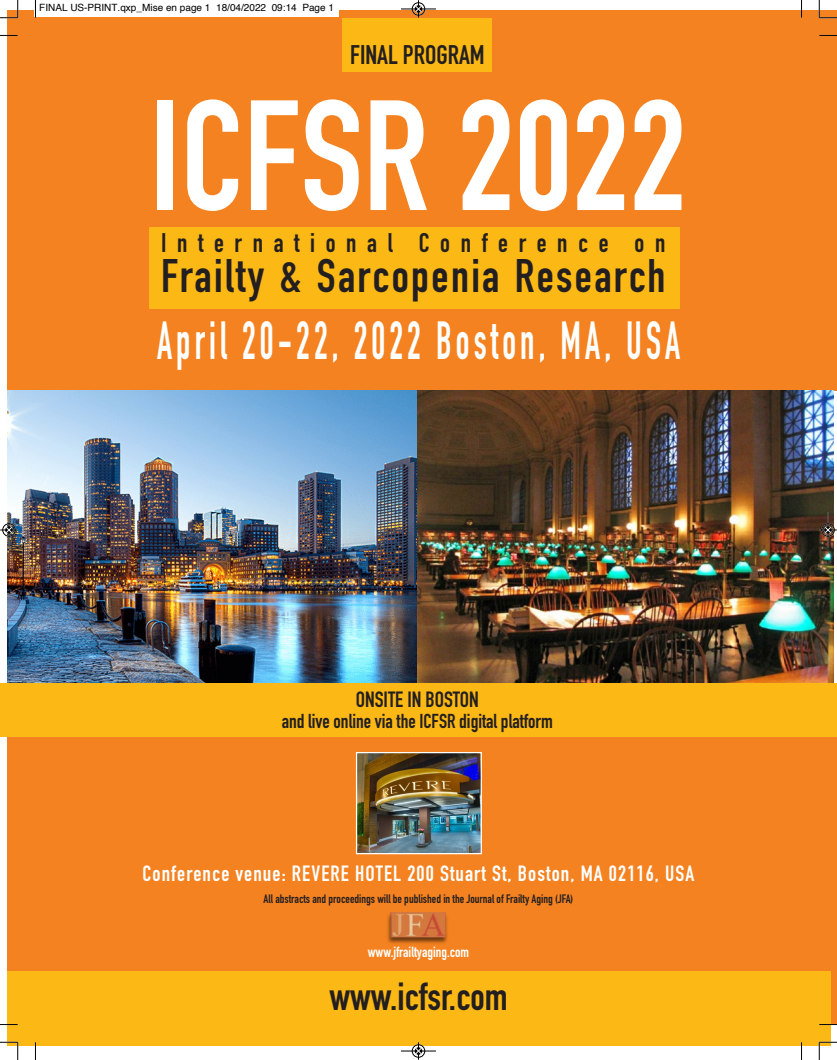
<style>
.page{position:relative;width:837px;height:1060px;background:#fff}
.page>*{position:absolute;margin:0;border:0;box-sizing:border-box;transform-origin:0 0}
.t1{font:154px "DIN Engschrift";color:#fff}
.t2{font:52.88px "DIN Engschrift";letter-spacing:.11em;color:#fff;scale:.7 1}
.t3{font:46.38px "DIN Engschrift";letter-spacing:.05em;color:#231f20}
.t4{font:38.62px "DIN Engschrift";color:#231f20}
.t5{font:26.62px "DIN Engschrift";letter-spacing:.4em;color:#231f20}
.t6{font:26.62px "DIN Engschrift";color:#231f20}
.t7{font:21.75px "DIN Engschrift";letter-spacing:.05em;color:#fff}
.t8{font:21.75px "DIN Engschrift";color:#231f20}
.t9{font:19.88px "DIN Engschrift";color:#231f20}
.t10{font:14.5px "DIN Engschrift";color:#fff}
.t11{font:12.12px "DIN Engschrift";color:#231f20}
.t12{font:10px "Helvetica";color:#000}
</style>
<div class="page">
<div style="left:7px;top:10px;width:829px;height:1014px;background:#f58220"></div>
<div style="left:7px;top:971px;width:823px;height:74px;background:#fcb814"></div>
<img style="left:358px;top:754px;width:121px;height:98px">
<div style="left:356px;top:752px;width:125px;height:102px;border:1px solid #fff"></div>
<div style="left:149px;top:227px;width:530px;height:81px;background:#fcb814"></div>
<img style="left:387px;top:912px;width:61px;height:32px">
<img style="left:390px;top:912px;width:55px;height:25px">
<img style="left:7px;top:391px;width:410px;height:292px">
<img style="left:417px;top:391px;width:416px;height:292px">
<div style="left:0;top:683px;width:836px;height:53px;background:#fcb814"></div>
<div style="left:342px;top:18px;width:149px;height:53px;background:#fcb814"></div>
<div style="left:34px;top:0;width:305px;height:16px;background:#fff"></div>
<svg style="left:35px;top:0;width:1px;height:18px"></svg>
<svg style="left:0;top:35px;width:18px;height:1px"></svg>
<svg style="left:801px;top:0;width:1px;height:18px"></svg>
<svg style="left:819px;top:35px;width:17px;height:1px"></svg>
<svg style="left:35px;top:1042px;width:1px;height:17px"></svg>
<svg style="left:0;top:1024px;width:18px;height:1px"></svg>
<svg style="left:800px;top:1042px;width:2px;height:17px"></svg>
<svg style="left:819px;top:1024px;width:17px;height:1px"></svg>
<svg style="left:0;top:0;width:19px;height:19px"></svg>
<svg style="left:818px;top:0;width:18px;height:19px"></svg>
<svg style="left:0;top:1041px;width:19px;height:18px"></svg>
<svg style="left:818px;top:1041px;width:18px;height:18px"></svg>
<div style="left:411px;top:2px;width:14px;height:14px;border:1px solid #fff;border-radius:50%"></div>
<hr style="left:401px;top:9px;width:35px;height:1px;background:#000">
<div style="left:412px;top:3px;width:13px;height:12px;border:1px solid #000;border-radius:50%"></div>
<svg style="left:415px;top:0;width:6px;height:18px"></svg>
<div style="left:411px;top:1044px;width:14px;height:13px;border:1px solid #fff;border-radius:50%"></div>
<hr style="left:401px;top:1050px;width:35px;height:1px;background:#000">
<div style="left:412px;top:1044px;width:13px;height:13px;border:1px solid #000;border-radius:50%"></div>
<svg style="left:415px;top:1042px;width:6px;height:17px"></svg>
<div style="left:2px;top:523px;width:14px;height:13px;border:1px solid #fff;border-radius:50%"></div>
<hr style="left:9px;top:512px;width:1px;height:35px;background:#000">
<div style="left:3px;top:523px;width:12px;height:13px;border:1px solid #000;border-radius:50%"></div>
<svg style="left:0;top:527px;width:18px;height:6px"></svg>
<hr style="left:827px;top:512px;width:1px;height:35px;background:#000">
<div style="left:821px;top:523px;width:13px;height:13px;border:1px solid #000;border-radius:50%"></div>
<svg style="left:819px;top:527px;width:17px;height:6px"></svg>
<p class="t12" style="left:39px;top:4px;width:296px">FINAL US-PRINT.qxp_Mise en page 1 18/04/2022 09:14 Page 1</p>
<p class="t6" style="left:350px;top:45px;width:136px">FINAL PROGRAM</p>
<p class="t1" style="left:149px;top:100px;width:538px">ICFSR 2022</p>
<p class="t5" style="left:161px;top:233px;width:505px">International Conference on</p>
<p class="t3" style="left:161px;top:259px;width:505px">Frailty &amp; Sarcopenia Research</p>
<p class="t2" style="left:157px;top:321px;width:748px">April 20-22, 2022 Boston, MA, USA</p>
<p class="t8" style="left:355px;top:691px;width:124px">ONSITE IN BOSTON</p>
<p class="t9" style="left:281px;top:713px;width:272px">and live online via the ICFSR digital platform</p>
<p class="t7" style="left:142px;top:865px;width:553px">Conference venue: REVERE HOTEL 200 Stuart St, Boston, MA 02116, USA</p>
<p class="t11" style="left:263px;top:894px;width:311px">All abstracts and proceedings will be published in the Journal of Frailty Aging (JFA)</p>
<p class="t10" style="left:368px;top:946px;width:103px">www.jfrailtyaging.com</p>
<p class="t4" style="left:329px;top:982px;width:180px">www.icfsr.com</p>
</div>
